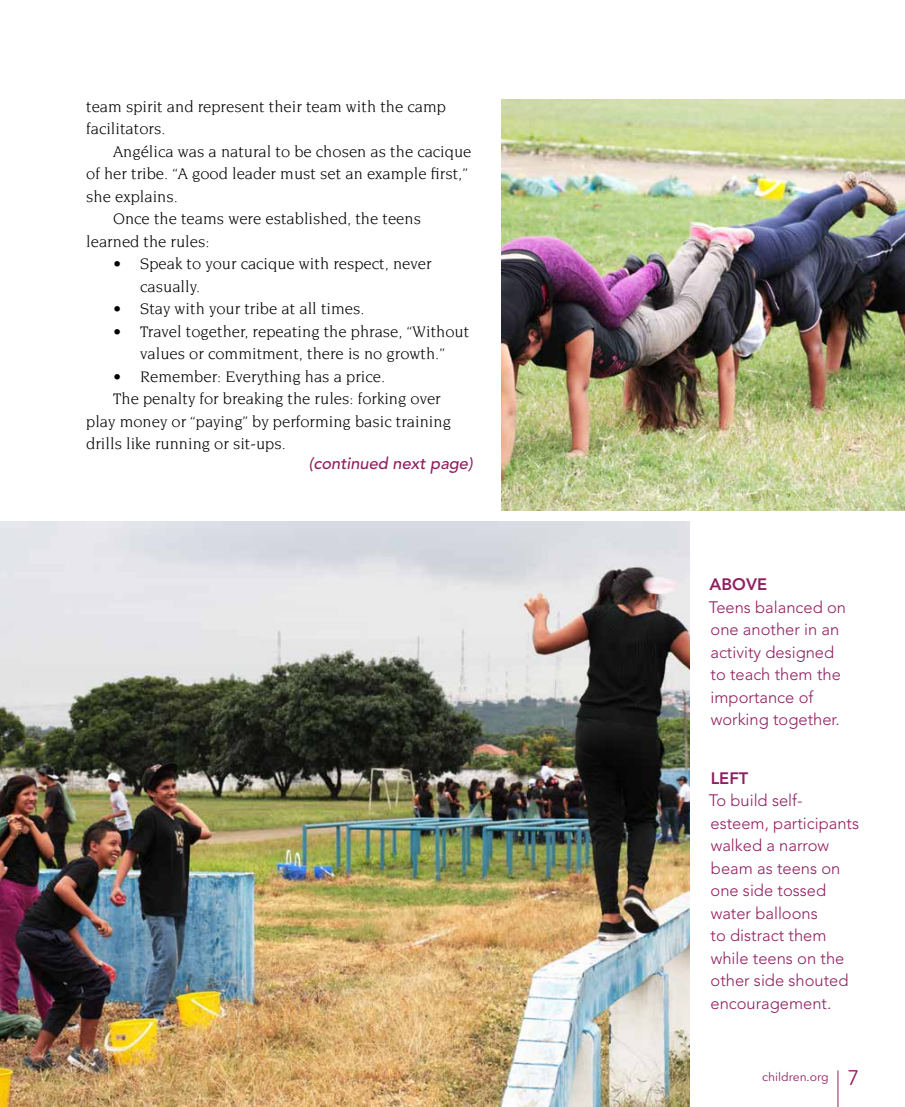
<style>
.page{position:relative;width:905px;height:1107px;background:#fff}
.page>*{position:absolute;margin:0;border:0;box-sizing:border-box;transform-origin:0 0}
.t1{font:16.5px/22.5px "Novarese Std";color:#000}
.t2{font:300 16.5px/22.5px "Avenir LT Std";color:#901f61}
.t3{font:italic 500 16.5px "Avenir LT Std";color:#901f61}
.t4{font:800 16.5px "Avenir LT Std";color:#901f61}
.t5{font:12px "Avenir Next Rounded Std";color:#901f61}
.s1{font-size:21px}
</style>
<div class="page">
<img style="left:0;top:521px;width:689px;height:586px">
<img style="left:502px;top:100px;width:402px;height:410px">
<hr style="left:837px;top:1071px;width:1px;height:36px;background:#901f61">
<p class="t1" style="left:86px;top:95px;width:361px">team spirit and represent their team with the camp facilitators.</p>
<p class="t1" style="left:113px;top:140px;width:360px">Angélica was a natural to be chosen as the cacique</p>
<p class="t1" style="left:86px;top:162px;width:383px">of her tribe. “A good leader must set an example first,”</p>
<p class="t1" style="left:86px;top:185px;width:93px">she explains.</p>
<p class="t1" style="left:113px;top:207px;width:309px">Once the teams were established, the teens</p>
<p class="t1" style="left:86px;top:230px;width:125px">learned the rules:</p>
<p class="t1" style="left:140px;top:252px;width:293px;text-indent:-27px">• Speak to your cacique with respect, never casually.</p>
<p class="t1" style="left:113px;top:297px;width:253px">• Stay with your tribe at all times.</p>
<p class="t1" style="left:113px;top:320px;width:357px;text-align:center">• Travel together, repeating the phrase, “Without values or commitment, there is no growth.”</p>
<p class="t1" style="left:113px;top:365px;width:273px">• Remember: Everything has a price.</p>
<p class="t1" style="left:113px;top:387px;width:329px">The penalty for breaking the rules: forking over</p>
<p class="t1" style="left:86px;top:410px;width:366px">play money or “paying” by performing basic training</p>
<p class="t1" style="left:86px;top:432px;width:201px">drills like running or sit-ups.</p>
<p class="t3" style="left:309px;top:454px;width:165px">(continued next page)</p>
<p class="t4" style="left:709px;top:575px;width:59px">ABOVE</p>
<p class="t2" style="left:708px;top:596px;width:139px">Teens balanced on one another in an activity designed to teach them the importance of working together.</p>
<p class="t4" style="left:710px;top:768px;width:39px">LEFT</p>
<p class="t2" style="left:708px;top:789px;width:152px">To build self&shy;esteem, participants walked a narrow beam as teens on one side tossed water balloons<br>to distract them while teens on the other side shouted encouragement.</p>
<p class="t5" style="left:762px;top:1070px;width:99px">children.org <span class="s1">7</span></p>
</div>
